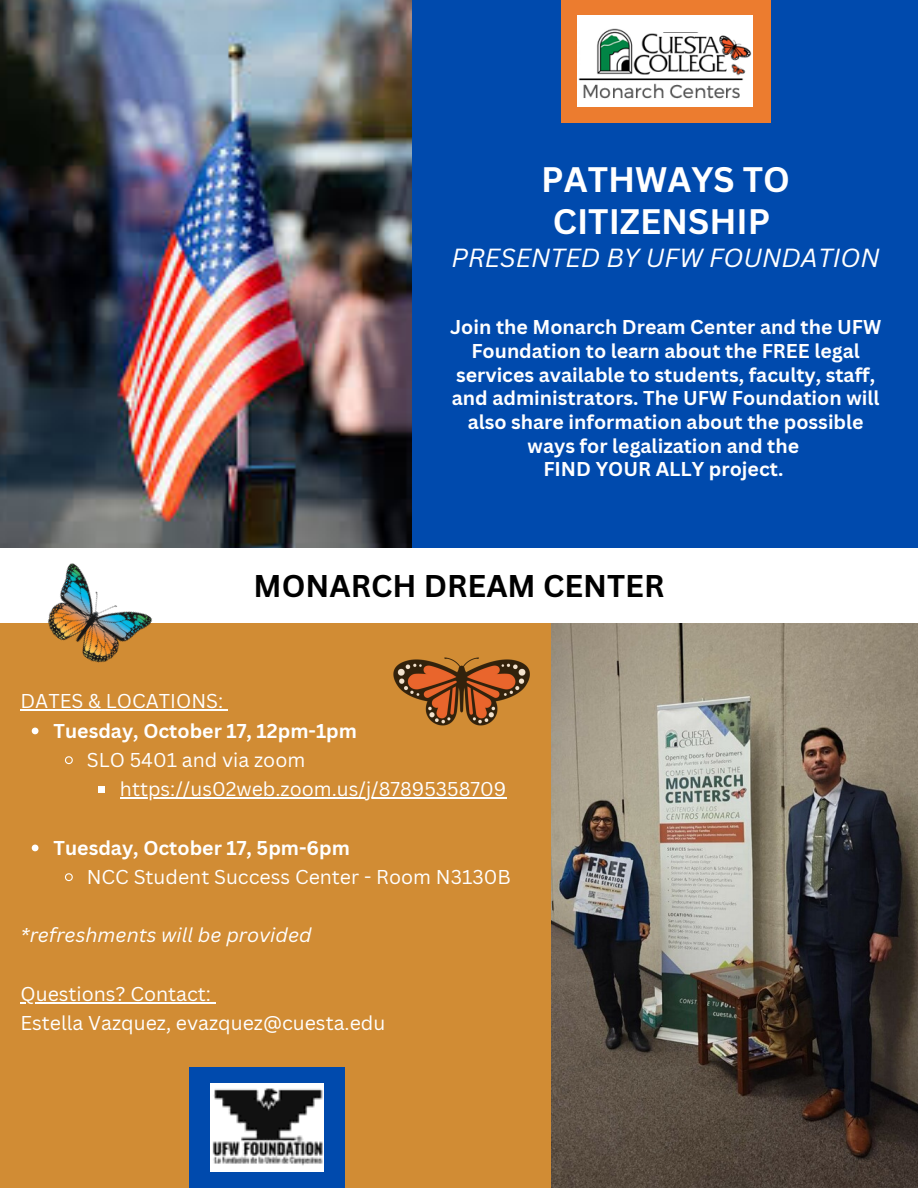
<style>
.page{position:relative;width:918px;height:1188px;background:#d18c34}
.page>*{position:absolute;margin:0;border:0;box-sizing:border-box;transform-origin:0 0}
.t1{font:700 34.5px/42.8px "Canva Sans";color:#fff;text-align:center}
.t2{font:700 30.6px "Canva Sans";color:#000}
.t3{font:italic 25.5px "Canva Sans";color:#fff}
.t4{font:700 19.5px/23.7px "Canva Sans";color:#fff;text-align:center}
.t5{font:19.5px "Canva Sans";color:#fff}
.t6{font:italic 19.5px "Canva Sans";color:#fff}
</style>
<div class="page">
<div style="left:381px;top:0;width:537px;height:548px;background:#004aad"></div>
<img style="left:0;top:0;width:412px;height:548px">
<img style="left:552px;top:623px;width:366px;height:564px">
<div style="left:0;top:548px;width:918px;height:75px;background:#fff"></div>
<img style="left:48px;top:563px;width:105px;height:100px">
<div style="left:561px;top:0;width:209px;height:123px;background:#ec7c2f"></div>
<img style="left:578px;top:16px;width:174px;height:91px">
<div style="left:189px;top:1067px;width:156px;height:121px;background:#004aad"></div>
<img style="left:210px;top:1083px;width:114px;height:89px">
<img style="left:393px;top:657px;width:137px;height:69px">
<svg style="left:32px;top:728px;width:6px;height:6px"></svg>
<svg style="left:64px;top:756px;width:9px;height:9px"></svg>
<div style="left:98px;top:786px;width:7px;height:7px;background:#fff"></div>
<hr style="left:120px;top:797px;width:386px;height:1px;background:#fff">
<svg style="left:32px;top:845px;width:6px;height:6px"></svg>
<svg style="left:64px;top:873px;width:9px;height:9px"></svg>
<hr style="left:20px;top:710px;width:203px;height:1px;background:#fff">
<hr style="left:20px;top:1002px;width:191px;height:1px;background:#fff">
<p class="t1" style="left:541px;top:157px;width:250px">PATHWAYS TO<br>CITIZENSHIP</p>
<p class="t3" style="left:451px;top:240px;width:430px">PRESENTED BY UFW FOUNDATION</p>
<p class="t4" style="left:450px;top:315px;width:433px">Join the Monarch Dream Center and the UFW Foundation to learn about the FREE legal services available to students, faculty, staff, and administrators. The UFW Foundation will also share information about the possible ways for legalization and the</p>
<p class="t4" style="left:543px;top:457px;width:242px">FIND YOUR ALLY project.</p>
<p class="t2" style="left:254px;top:564px;width:412px">MONARCH DREAM CENTER</p>
<p class="t5" style="left:20px;top:688px;width:204px">DATES &amp; LOCATIONS:</p>
<p class="t4" style="left:54px;top:718px;width:305px">Tuesday, October 17, 12pm-1pm</p>
<p class="t5" style="left:87px;top:746px;width:220px">SLO 5401 and via zoom</p>
<p class="t5" style="left:120px;top:775px;width:388px">https://us02web.zoom.us/j/87895358709</p>
<p class="t4" style="left:54px;top:835px;width:298px">Tuesday, October 17, 5pm-6pm</p>
<p class="t5" style="left:87px;top:863px;width:425px">NCC Student Success Center - Room N3130B</p>
<p class="t6" style="left:20px;top:922px;width:293px">*refreshments will be provided</p>
<p class="t5" style="left:20px;top:980px;width:192px">Questions? Contact:</p>
<p class="t5" style="left:20px;top:1009px;width:366px">Estella Vazquez, evazquez@cuesta.edu</p>
</div>
